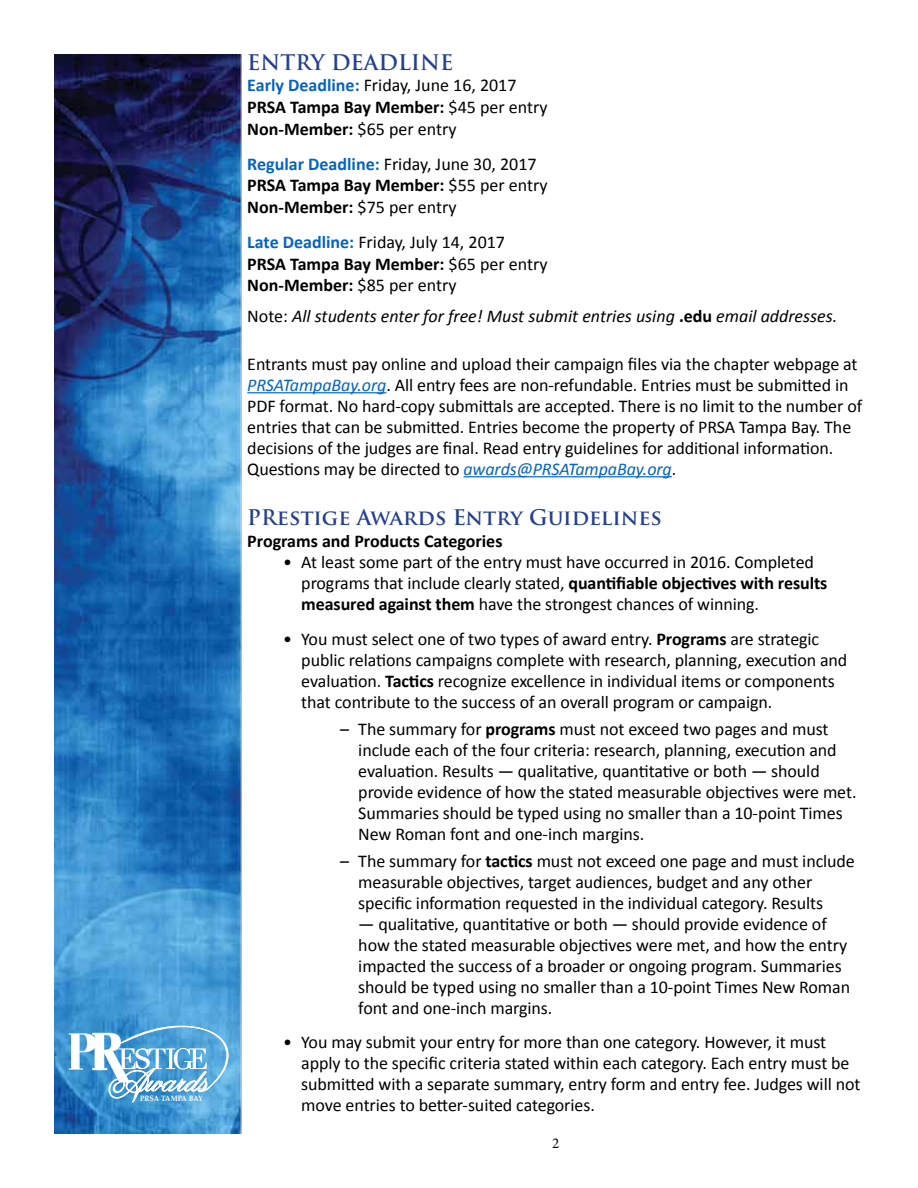
<style>
.page{position:relative;width:918px;height:1188px;background:#fff}
.page>*{position:absolute;margin:0;border:0;box-sizing:border-box;transform-origin:0 0}
.t1{font:700 21px "Trajan Pro";color:#25408f}
.t2{font:18px/21px "Calibri";letter-spacing:-.005em;color:#000}
.t3{font:italic 18px "Calibri";color:#000}
.t4{font:700 18px "Calibri";color:#000}
.t5{font:15px "Minion Pro";color:#000}
.t6{font:700 7.8px "Palatino";letter-spacing:.01em;color:#fff;scale:.9 1}
.s1{font-weight:700;color:#0563c1}
.s2{font-weight:700}
.s3{font-style:normal}
.s4{font-weight:700;font-style:normal}
.s5{font-style:italic;color:#0563c1}
</style>
<div class="page">
<img style="left:54px;top:54px;width:188px;height:1080px">
<svg style="left:69px;top:1023px;width:159px;height:80px"></svg>
<hr style="left:247px;top:392px;width:139px;height:1px;background:#0563c1">
<hr style="left:464px;top:476px;width:208px;height:1px;background:#0563c1">
<p class="t6" style="left:140px;top:1091px;width:71px">PRSA TAMPA BAY</p>
<p class="t1" style="left:247px;top:49px;width:208px">ENTRY DEADLINE</p>
<p class="t2" style="left:247px;top:74px;width:302px;line-height:21.6px"><span class="s1">Early Deadline:</span> Friday, June 16, 2017<br><span class="s2">PRSA Tampa Bay Member:</span> $45 per entry<br><span class="s2">Non-Member:</span> $65 per entry</p>
<p class="t2" style="left:247px;top:152px;width:302px;line-height:21.6px"><span class="s1">Regular Deadline:</span> Friday, June 30, 2017<br><span class="s2">PRSA Tampa Bay Member:</span> $55 per entry<br><span class="s2">Non-Member:</span> $75 per entry</p>
<p class="t2" style="left:247px;top:230px;width:302px;line-height:21.6px"><span class="s1">Late Deadline:</span> Friday, July 14, 2017<br><span class="s2">PRSA Tampa Bay Member:</span> $65 per entry<br><span class="s2">Non-Member:</span> $85 per entry</p>
<p class="t3" style="left:247px;top:305px;width:592px"><span class="s3">Note:</span> All students enter for free! Must submit entries using <span class="s4">.edu</span> email addresses.</p>
<p class="t2" style="left:247px;top:352px;width:616px">Entrants must pay online and upload their campaign files via the chapter webpage at <span class="s5">PRSATampaBay.org</span>. All entry fees are non-refundable. Entries must be submitted in PDF format. No hard-copy submittals are accepted. There is no limit to the number of entries that can be submitted. Entries become the property of PRSA Tampa Bay. The decisions of the judges are final. Read entry guidelines for additional information.<br>Questions may be directed to <span class="s5">awards@PRSATampaBay.org</span>.</p>
<p class="t1" style="left:247px;top:505px;width:416px">PRestige Awards Entry Guidelines</p>
<p class="t4" style="left:247px;top:530px;width:257px">Programs and Products Categories</p>
<p class="t2" style="left:301px;top:551px;width:528px;text-indent:-18px">• At least some part of the entry must have occurred in 2016. Completed programs that include clearly stated, <span class="s2">quantifiable objectives with results measured against them</span> have the strongest chances of winning.</p>
<p class="t2" style="left:301px;top:627px;width:548px;text-indent:-18px">• You must select one of two types of award entry. <span class="s2">Programs</span> are strategic public relations campaigns complete with research, planning, execution and evaluation. <span class="s2">Tactics</span> recognize excellence in individual items or components that contribute to the success of an overall program or campaign.</p>
<p class="t2" style="left:358px;top:717px;width:500px;text-indent:-18px">– The summary for <span class="s2">programs</span> must not exceed two pages and must include each of the four criteria: research, planning, execution and evaluation. Results — qualitative, quantitative or both — should provide evidence of how the stated measurable objectives were met.<br>Summaries should be typed using no smaller than a 10-point Times New Roman font and one-inch margins.</p>
<p class="t2" style="left:358px;top:849px;width:498px;text-indent:-18px">– The summary for <span class="s2">tactics</span> must not exceed one page and must include measurable objectives, target audiences, budget and any other specific information requested in the individual category. Results</p>
<p class="t2" style="left:358px;top:912px;width:493px">— qualitative, quantitative or both — should provide evidence of how the stated measurable objectives were met, and how the entry impacted the success of a broader or ongoing program. Summaries should be typed using no smaller than a 10-point Times New Roman font and one-inch margins.</p>
<p class="t2" style="left:301px;top:1031px;width:561px;text-indent:-18px">• You may submit your entry for more than one category. However, it must apply to the specific criteria stated within each category. Each entry must be submitted with a separate summary, entry form and entry fee. Judges will not move entries to better-suited categories.</p>
<p class="t5" style="left:552px;top:1133px;width:9px">2</p>
</div>
